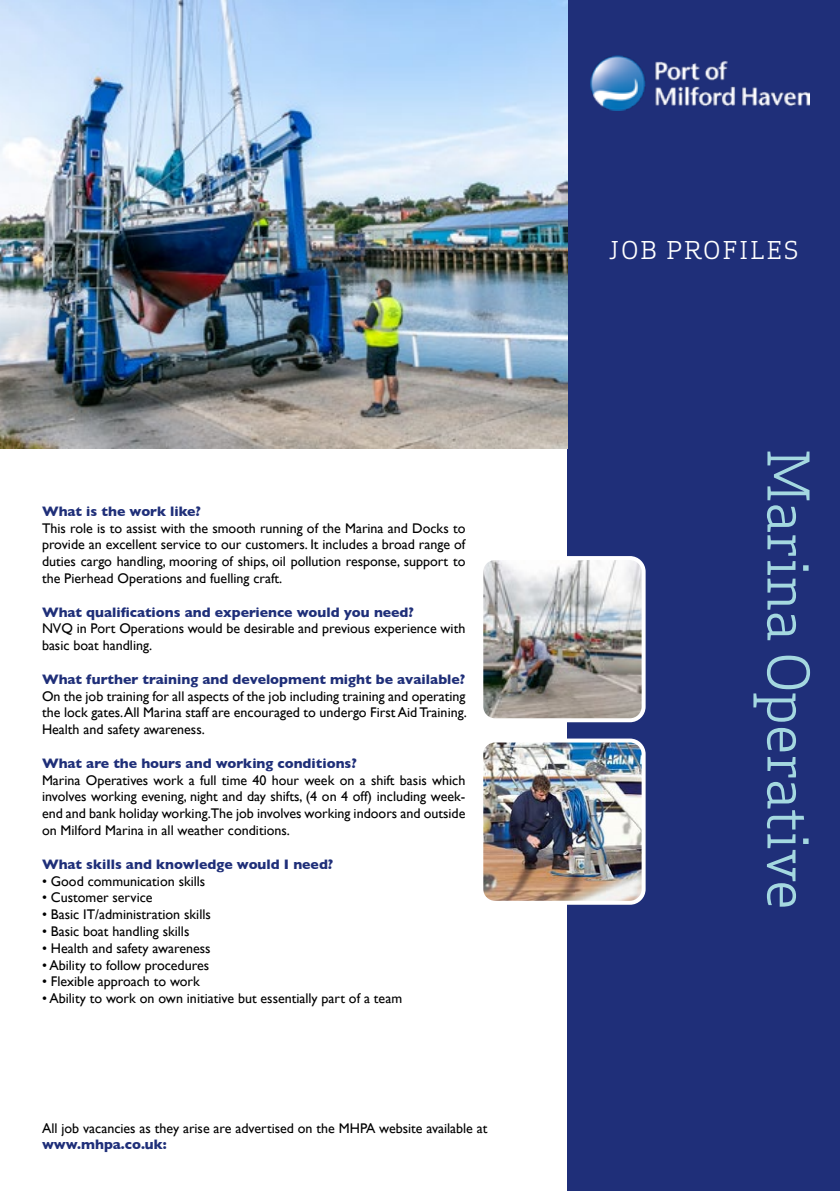
<style>
.page{position:relative;width:840px;height:1191px;background:#fff}
.page>*{position:absolute;margin:0;border:0;box-sizing:border-box;transform-origin:0 0}
.t1{font:56px "Milford Waterfront Serif";color:#a4d8e0}
.t2{font:24px "Milford Waterfront Serif";letter-spacing:.1em;color:#fff}
.t3{font:14px/16.8px "Gill Sans";color:#000;text-align:justify}
.t4{font:700 14px "Gill Sans";color:#1f2f79}
</style>
<div class="page">
<div style="left:567px;top:0;width:272px;height:1191px;background:#1f2f79"></div>
<img style="left:0;top:0;width:567px;height:448px">
<img style="left:484px;top:561px;width:159px;height:159px">
<div style="left:479px;top:556px;width:166px;height:166px;border:4px solid #fff;border-radius:14px"></div>
<img style="left:484px;top:743px;width:159px;height:159px">
<div style="left:479px;top:738px;width:166px;height:166px;border:4px solid #fff;border-radius:14px"></div>
<img style="left:590px;top:55px;width:218px;height:55px">
<p class="t4" style="left:42px;top:500px;width:160px">What is the work like?</p>
<p class="t3" style="left:42px;top:519px;width:424px">This role is to assist with the smooth running of the Marina and Docks to provide an excellent service to our customers. It includes a broad range of duties cargo handling, mooring of ships, oil pollution response, support to the Pierhead Operations and fuelling craft.</p>
<p class="t4" style="left:42px;top:601px;width:373px">What qualifications and experience would you need?</p>
<p class="t3" style="left:42px;top:620px;width:424px">NVQ in Port Operations would be desirable and previous experience with basic boat handling.</p>
<p class="t4" style="left:42px;top:668px;width:424px">What further training and development might be available?</p>
<p class="t3" style="left:42px;top:687px;width:426px">On the job training for all aspects of the job including training and operating the lock gates. All Marina staff are encouraged to undergo First Aid Training.<br>Health and safety awareness.</p>
<p class="t4" style="left:42px;top:752px;width:316px">What are the hours and working conditions?</p>
<p class="t3" style="left:42px;top:771px;width:424px">Marina Operatives work a full time 40 hour week on a shift basis which involves working evening, night and day shifts, (4 on 4 off) including week&shy;end and bank holiday working.The job involves working indoors and outside on Milford Marina in all weather conditions.</p>
<p class="t4" style="left:42px;top:853px;width:293px">What skills and knowledge would I need?</p>
<p class="t3" style="left:42px;top:872px;width:165px">• Good communication skills</p>
<p class="t3" style="left:42px;top:889px;width:112px">• Customer service</p>
<p class="t3" style="left:42px;top:906px;width:170px">• Basic IT/administration skills</p>
<p class="t3" style="left:42px;top:922px;width:149px">• Basic boat handling skills</p>
<p class="t3" style="left:42px;top:939px;width:170px">• Health and safety awareness</p>
<p class="t3" style="left:42px;top:956px;width:168px">• Ability to follow procedures</p>
<p class="t3" style="left:42px;top:973px;width:159px">• Flexible approach to work</p>
<p class="t3" style="left:42px;top:990px;width:361px">• Ability to work on own initiative but essentially part of a team</p>
<p class="t3" style="left:42px;top:1119px;width:447px">All job vacancies as they arise are advertised on the MHPA website available at</p>
<p class="t4" style="left:42px;top:1133px;width:126px">www.mhpa.co.uk:</p>
<h2 class="t2" style="left:608px;top:232px;width:191px">JOB PROFILES</h2>
<h1 class="t1" style="left:830px;top:449px;width:463px;rotate:90deg">Marina Operative</h1>
</div>
